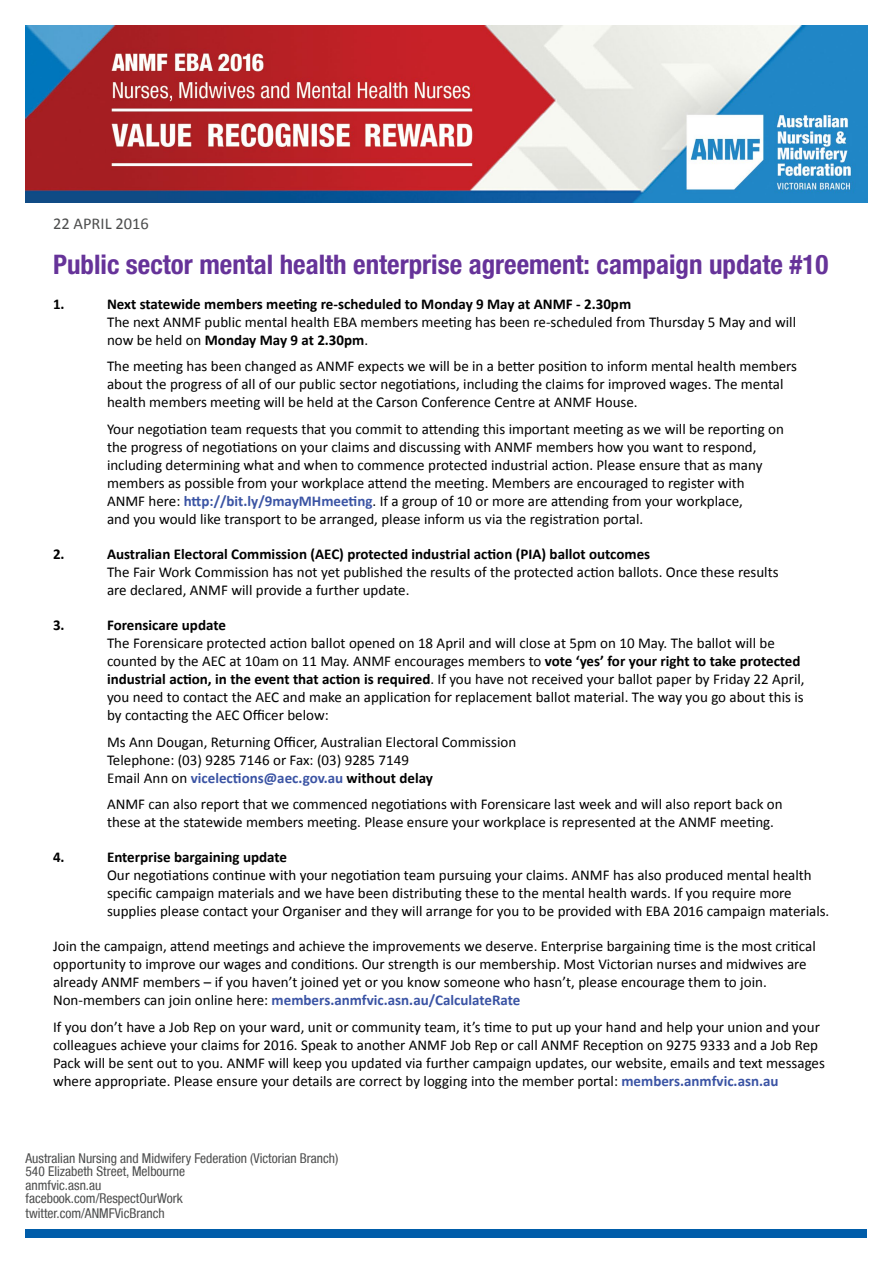
<style>
.page{position:relative;width:893px;height:1263px;background:#fff}
.page>*{position:absolute;margin:0;border:0;box-sizing:border-box;transform-origin:0 0}
.t1{font:700 condensed 27px "Helvetica Neue LT Std";color:#639}
.t2{font:16.5px "Calibri";color:#4c4d4d}
.t3{font:15px/18px "Calibri";color:#000}
.t4{font:700 15px "Calibri";color:#000}
.t5{font:condensed 13.5px/13.5px "Helvetica Neue LT";color:#4c4d4d}
.s1{font-weight:700}
.s2{font-weight:700;color:#3b54a4}
.s3{font-weight:700;color:#3a53a4}
</style>
<div class="page">
<img style="left:26px;top:26px;width:841px;height:176px">
<div style="left:26px;top:1229px;width:841px;height:8px;background:#005daa"></div>
<p class="t2" style="left:53px;top:213px;width:97px">22 APRIL 2016</p>
<h1 class="t1" style="left:53px;top:248px;width:777px">Public sector mental health enterprise agreement: campaign update #10</h1>
<p class="t4" style="left:53px;top:294px;width:13px">1.</p>
<p class="t4" style="left:107px;top:294px;width:526px">Next statewide members meeting re-scheduled to Monday 9 May at ANMF - 2.30pm</p>
<p class="t3" style="left:107px;top:313px;width:691px">The next ANMF public mental health EBA members meeting has been re-scheduled from Thursday 5 May and will now be held on <span class="s1">Monday May 9 at 2.30pm</span>.</p>
<p class="t3" style="left:107px;top:357px;width:691px">The meeting has been changed as ANMF expects we will be in a better position to inform mental health members about the progress of all of our public sector negotiations, including the claims for improved wages. The mental health members meeting will be held at the Carson Conference Centre at ANMF House.</p>
<p class="t3" style="left:107px;top:420px;width:678px">Your negotiation team requests that you commit to attending this important meeting as we will be reporting on the progress of negotiations on your claims and discussing with ANMF members how you want to respond, including determining what and when to commence protected industrial action. Please ensure that as many members as possible from your workplace attend the meeting. Members are encouraged to register with ANMF here: <span class="s2">http://bit.ly/9mayMHmeeting</span>. If a group of 10 or more are attending from your workplace,<br>and you would like transport to be arranged, please inform us via the registration portal.</p>
<p class="t4" style="left:53px;top:544px;width:13px">2.</p>
<p class="t4" style="left:107px;top:544px;width:545px">Australian Electoral Commission (AEC) protected industrial action (PIA) ballot outcomes</p>
<p class="t3" style="left:107px;top:563px;width:673px">The Fair Work Commission has not yet published the results of the protected action ballots. Once these results are declared, ANMF will provide a further update.</p>
<p class="t4" style="left:53px;top:615px;width:13px">3.</p>
<p class="t4" style="left:107px;top:615px;width:120px">Forensicare update</p>
<p class="t3" style="left:107px;top:634px;width:699px">The Forensicare protected action ballot opened on 18 April and will close at 5pm on 10 May. The ballot will be counted by the AEC at 10am on 11 May. ANMF encourages members to <span class="s1">vote ‘yes’ for your right to take protected industrial action, in the event that action is required</span>. If you have not received your ballot paper by Friday 22 April, you need to contact the AEC and make an application for replacement ballot material. The way you go about this is by contacting the AEC Officer below:</p>
<p class="t3" style="left:107px;top:732px;width:411px">Ms Ann Dougan, Returning Officer, Australian Electoral Commission<br>Telephone: (03) 9285 7146 or Fax: (03) 9285 7149<br>Email Ann on <span class="s2">vicelections@aec.gov.au</span> <span class="s1">without delay</span></p>
<p class="t3" style="left:107px;top:795px;width:677px">ANMF can also report that we commenced negotiations with Forensicare last week and will also report back on these at the statewide members meeting. Please ensure your workplace is represented at the ANMF meeting.</p>
<p class="t4" style="left:53px;top:847px;width:13px">4.</p>
<p class="t4" style="left:107px;top:847px;width:181px">Enterprise bargaining update</p>
<p class="t3" style="left:107px;top:866px;width:724px">Our negotiations continue with your negotiation team pursuing your claims. ANMF has also produced mental health specific campaign materials and we have been distributing these to the mental health wards. If you require more supplies please contact your Organiser and they will arrange for you to be provided with EBA 2016 campaign materials.</p>
<p class="t3" style="left:53px;top:937px;width:764px">Join the campaign, attend meetings and achieve the improvements we deserve. Enterprise bargaining time is the most critical opportunity to improve our wages and conditions. Our strength is our membership. Most Victorian nurses and midwives are already ANMF members – if you haven’t joined yet or you know someone who hasn’t, please encourage them to join.<br>Non-members can join online here: <span class="s3">members.anmfvic.asn.au/CalculateRate</span></p>
<p class="t3" style="left:53px;top:1018px;width:773px">If you don’t have a Job Rep on your ward, unit or community team, it’s time to put up your hand and help your union and your colleagues achieve your claims for 2016. Speak to another ANMF Job Rep or call ANMF Reception on 9275 9333 and a Job Rep Pack will be sent out to you. ANMF will keep you updated via further campaign updates, our website, emails and text messages where appropriate. Please ensure your details are correct by logging into the member portal: <span class="s3">members.anmfvic.asn.au</span></p>
<p class="t5" style="left:26px;top:1151px;width:314px">Australian Nursing and Midwifery Federation (Victorian Branch)<br>540 Elizabeth Street, Melbourne<br>anmfvic.asn.au<br>facebook.com/RespectOurWork</p>
<p class="t5" style="left:26px;top:1206px;width:141px">twitter.com/ANMFVicBranch</p>
</div>
